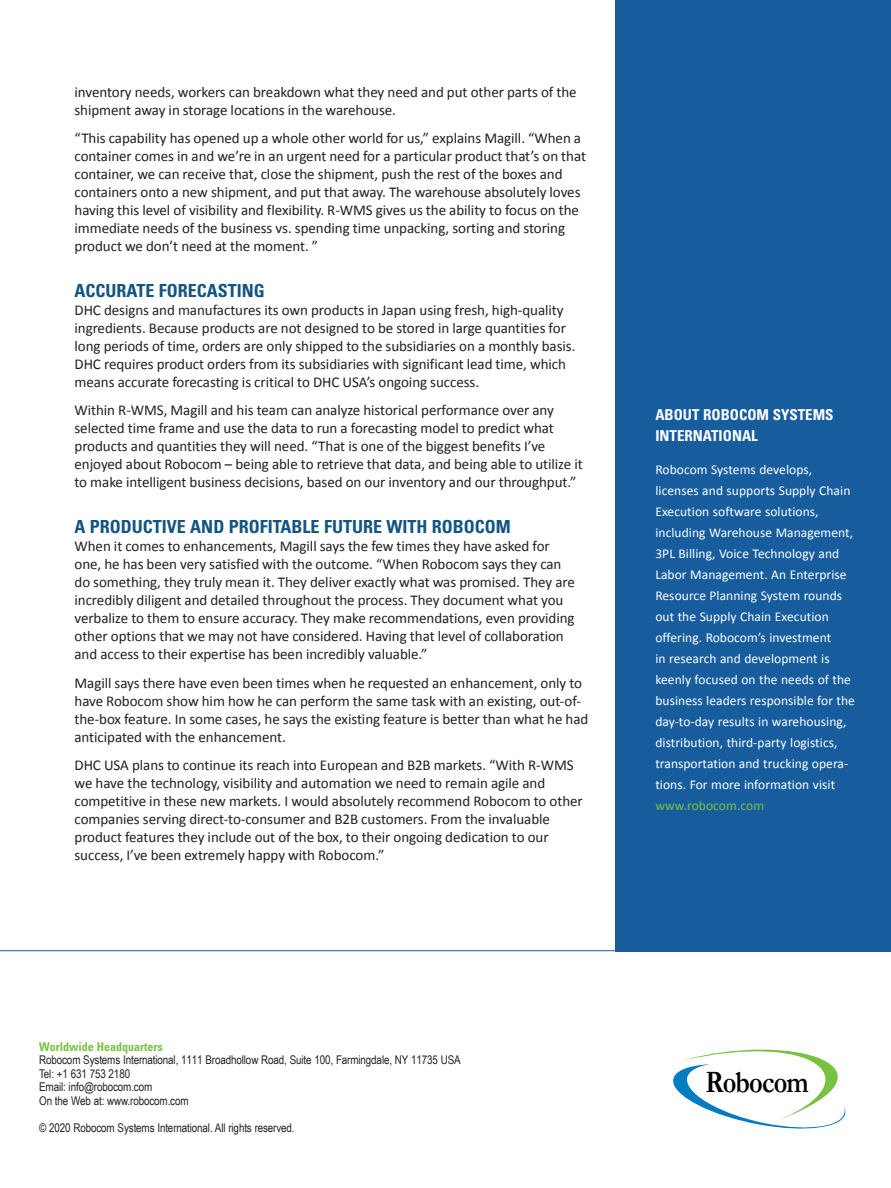
<style>
.page{position:relative;width:891px;height:1188px;background:#fff}
.page>*{position:absolute;margin:0;border:0;box-sizing:border-box;transform-origin:0 0}
.t1{font:700 31.35px "Garamond";letter-spacing:-.03em;color:#000;scale:.84 1}
._02_Headline{font:700 condensed 18px "Univers LT Std";color:#135582}
._04_Body_Text{font:15px/18px "Calibri";letter-spacing:-.005em;color:#231f20}
.About_Progress_Heade{font:700 condensed 15px/21px "Univers LT Std";color:#fff}
.About_Progress_Text{font:13.5px/21px "Calibri";letter-spacing:.005em;color:#fff}
.Legal_Copy{font:12px/13.5px "Arial Narrow";letter-spacing:-.01em;color:#231f20}
.s1{color:#79c142}
.s2{font-family:"Univers LT Std";font-weight:700;font-stretch:condensed;color:#79c142}
</style>
<div class="page">
<div style="left:615px;top:0;width:276px;height:952px;background:#175d9e"></div>
<svg style="left:673px;top:1049px;width:173px;height:80px"></svg>
<hr style="left:0;top:950px;width:616px;height:1px;background:#175d9e">
<p class="_04_Body_Text" style="left:75px;top:83px;width:504px">inventory needs, workers can breakdown what they need and put other parts of the shipment away in storage locations in the warehouse.</p>
<p class="_04_Body_Text" style="left:75px;top:129px;width:513px">“This capability has opened up a whole other world for us,” explains Magill. “When a container comes in and we’re in an urgent need for a particular product that’s on that container, we can receive that, close the shipment, push the rest of the boxes and containers onto a new shipment, and put that away. The warehouse absolutely loves having this level of visibility and flexibility. R-WMS gives us the ability to focus on the immediate needs of the business vs. spending time unpacking, sorting and storing product we don’t need at the moment. ”</p>
<p class="_02_Headline" style="left:75px;top:279px;width:192px">ACCURATE FORECASTING</p>
<p class="_04_Body_Text" style="left:75px;top:301px;width:502px">DHC designs and manufactures its own products in Japan using fresh, high-quality ingredients. Because products are not designed to be stored in large quantities for long periods of time, orders are only shipped to the subsidiaries on a monthly basis.<br>DHC requires product orders from its subsidiaries with significant lead time, which means accurate forecasting is critical to DHC USA’s ongoing success.</p>
<p class="_04_Body_Text" style="left:75px;top:402px;width:510px">Within R-WMS, Magill and his team can analyze historical performance over any selected time frame and use the data to run a forecasting model to predict what products and quantities they will need. “That is one of the biggest benefits I’ve enjoyed about Robocom – being able to retrieve that data, and being able to utilize it to make intelligent business decisions, based on our inventory and our throughput.”</p>
<p class="_02_Headline" style="left:75px;top:515px;width:438px">A PRODUCTIVE AND PROFITABLE FUTURE WITH ROBOCOM</p>
<p class="_04_Body_Text" style="left:75px;top:537px;width:502px">When it comes to enhancements, Magill says the few times they have asked for one, he has been very satisfied with the outcome. “When Robocom says they can do something, they truly mean it. They deliver exactly what was promised. They are incredibly diligent and detailed throughout the process. They document what you verbalize to them to ensure accuracy. They make recommendations, even providing other options that we may not have considered. Having that level of collaboration and access to their expertise has been incredibly valuable.”</p>
<p class="_04_Body_Text" style="left:75px;top:674px;width:515px">Magill says there have even been times when he requested an enhancement, only to have Robocom show him how he can perform the same task with an existing, out-of&shy;the-box feature. In some cases, he says the existing feature is better than what he had anticipated with the enhancement.</p>
<p class="_04_Body_Text" style="left:75px;top:756px;width:510px">DHC USA plans to continue its reach into European and B2B markets. “With R-WMS we have the technology, visibility and automation we need to remain agile and competitive in these new markets. I would absolutely recommend Robocom to other companies serving direct-to-consumer and B2B customers. From the invaluable product features they include out of the box, to their ongoing dedication to our success, I’ve been extremely happy with Robocom.”</p>
<p class="About_Progress_Heade" style="left:655px;top:404px;width:180px">ABOUT ROBOCOM SYSTEMS<br>INTERNATIONAL</p>
<p class="About_Progress_Text" style="left:655px;top:459px;width:201px">Robocom Systems develops, licenses and supports Supply Chain<br>Execution software solutions, including Warehouse Management,<br>3PL Billing, Voice Technology and<br>Labor Management. An Enterprise<br>Resource Planning System rounds out the Supply Chain Execution offering. Robocom’s investment<br>in research and development is keenly focused on the needs of the business leaders responsible for the day-to-day results in warehousing, distribution, third-party logistics, transportation and trucking opera&shy;tions. For more information visit <span class="s1">www.robocom.com</span></p>
<p class="Legal_Copy" style="left:39px;top:1039px;width:423px"><span class="s2">Worldwide Headquarters<br></span>Robocom Systems International, 1111 Broadhollow Road, Suite 100, Farmingdale, NY 11735 USA Tel: +1 631 753 2180<br>Email: info@robocom.com<br>On the Web at: www.robocom.com</p>
<p class="Legal_Copy" style="left:39px;top:1120px;width:257px">© 2020 Robocom Systems International. All rights reserved.</p>
<p class="t1" style="left:705px;top:1064px;width:125px">Robocom</p>
</div>
